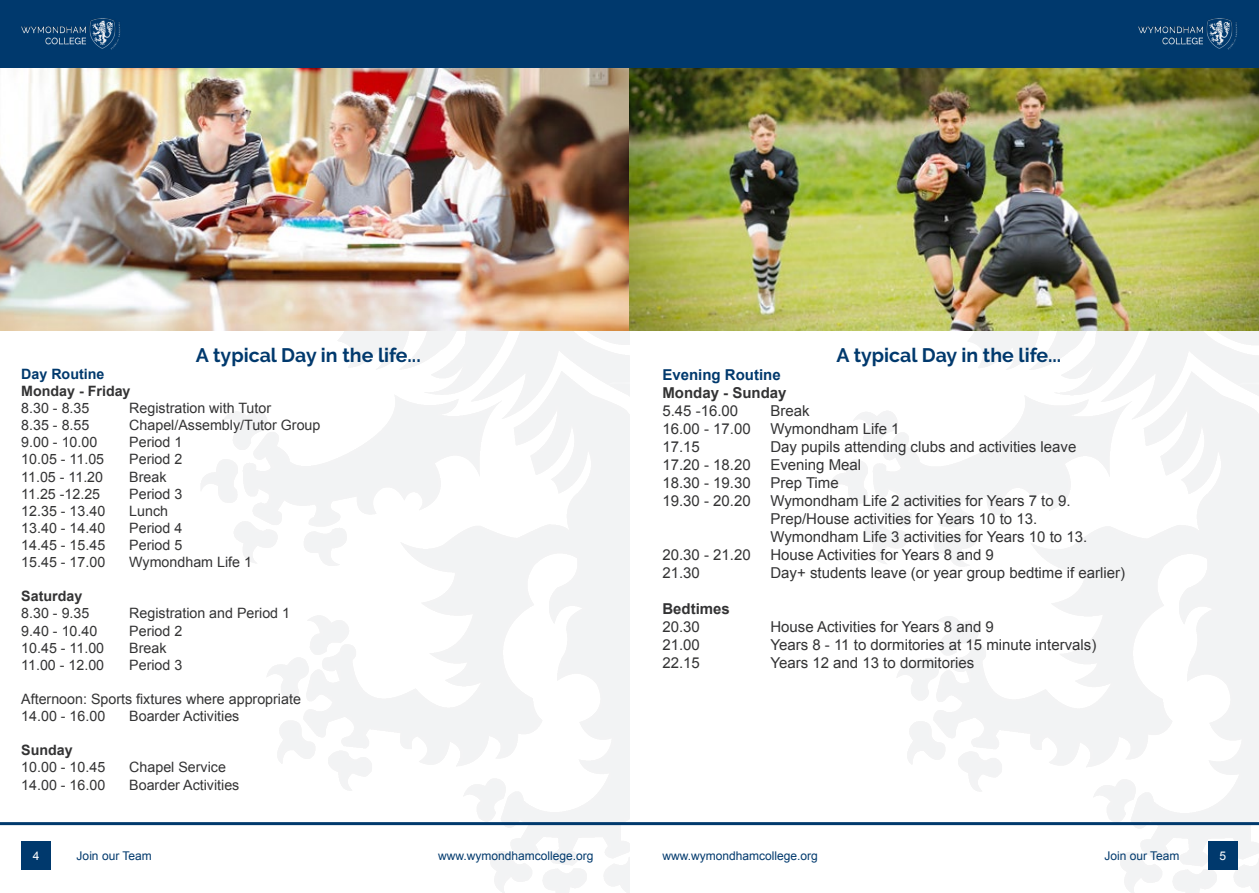
<style>
.page{position:relative;width:1259px;height:893px;background:#fff}
.page>*{position:absolute;margin:0;border:0;box-sizing:border-box;transform-origin:0 0}
.t1{font:700 19.5px "Raleway";color:#00396d}
.t2{font:15px/18px "Arial";color:#333334}
.t3{font:700 15px "Arial";color:#333334}
.t4{font:700 15px "Arial";color:#00396d}
.t5{font:14.25px/17.1px "Arial";color:#333334}
.t6{font:700 14.25px "Arial";color:#333334}
.t7{font:700 14.25px "Arial";color:#00396d}
.t8{font:12px "Arial";color:#00396d}
.t9{font:12px "Arial";color:#fff}
</style>
<div class="page">
<img style="left:696px;top:331px;width:563px;height:562px">
<div style="left:0;top:0;width:629px;height:68px;background:#00396d"></div>
<div style="left:21px;top:841px;width:30px;height:29px;background:#00396d"></div>
<div style="left:629px;top:0;width:630px;height:68px;background:#00396d"></div>
<div style="left:1208px;top:841px;width:29px;height:29px;background:#00396d"></div>
<hr style="left:0;top:822px;width:1259px;height:3px;background:#00396d">
<img style="left:21px;top:19px;width:99px;height:31px">
<img style="left:1138px;top:19px;width:99px;height:31px">
<img style="left:0;top:68px;width:1259px;height:263px">
<h1 class="t1" style="left:196px;top:344px;width:226px">A typical Day in the life...</h1>
<p class="t7" style="left:21px;top:364px;width:85px">Day Routine</p>
<p class="t6" style="left:21px;top:382px;width:111px">Monday - Friday</p>
<p class="t5" style="left:21px;top:400px;width:70px">8.30 - 8.35</p>
<p class="t5" style="left:129px;top:400px;width:143px">Registration with Tutor</p>
<p class="t5" style="left:21px;top:417px;width:70px">8.35 - 8.55</p>
<p class="t5" style="left:129px;top:417px;width:193px">Chapel/Assembly/Tutor Group</p>
<p class="t5" style="left:21px;top:434px;width:78px">9.00 - 10.00</p>
<p class="t5" style="left:129px;top:434px;width:55px">Period 1</p>
<p class="t5" style="left:21px;top:451px;width:84px">10.05 - 11.05</p>
<p class="t5" style="left:129px;top:451px;width:55px">Period 2</p>
<p class="t5" style="left:21px;top:468px;width:83px">11.05 - 11.20</p>
<p class="t5" style="left:129px;top:468px;width:39px">Break</p>
<p class="t5" style="left:21px;top:485px;width:80px">11.25 -12.25</p>
<p class="t5" style="left:129px;top:485px;width:55px">Period 3</p>
<p class="t5" style="left:21px;top:502px;width:85px">12.35 - 13.40</p>
<p class="t5" style="left:129px;top:502px;width:40px">Lunch</p>
<p class="t5" style="left:21px;top:519px;width:85px">13.40 - 14.40</p>
<p class="t5" style="left:129px;top:519px;width:55px">Period 4</p>
<p class="t5" style="left:21px;top:537px;width:85px">14.45 - 15.45</p>
<p class="t5" style="left:129px;top:537px;width:55px">Period 5</p>
<p class="t5" style="left:21px;top:554px;width:85px">15.45 - 17.00</p>
<p class="t5" style="left:129px;top:554px;width:124px">Wymondham Life 1</p>
<p class="t6" style="left:21px;top:587px;width:62px">Saturday</p>
<p class="t5" style="left:21px;top:605px;width:70px">8.30 - 9.35</p>
<p class="t5" style="left:129px;top:605px;width:162px">Registration and Period 1</p>
<p class="t5" style="left:21px;top:622px;width:78px">9.40 - 10.40</p>
<p class="t5" style="left:129px;top:622px;width:55px">Period 2</p>
<p class="t5" style="left:21px;top:639px;width:84px">10.45 - 11.00</p>
<p class="t5" style="left:129px;top:639px;width:39px">Break</p>
<p class="t5" style="left:21px;top:656px;width:84px">11.00 - 12.00</p>
<p class="t5" style="left:129px;top:656px;width:55px">Period 3</p>
<p class="t5" style="left:21px;top:690px;width:281px">Afternoon: Sports fixtures where appropriate<br>14.00 - 16.00</p>
<p class="t5" style="left:129px;top:708px;width:112px">Boarder Activities</p>
<p class="t6" style="left:21px;top:741px;width:53px">Sunday</p>
<p class="t5" style="left:21px;top:759px;width:85px">10.00 - 10.45</p>
<p class="t5" style="left:129px;top:759px;width:98px">Chapel Service</p>
<p class="t5" style="left:21px;top:777px;width:85px">14.00 - 16.00</p>
<p class="t5" style="left:129px;top:777px;width:112px">Boarder Activities</p>
<h1 class="t1" style="left:836px;top:344px;width:226px">A typical Day in the life...</h1>
<p class="t4" style="left:662px;top:365px;width:120px">Evening Routine</p>
<p class="t3" style="left:662px;top:383px;width:126px">Monday - Sunday</p>
<p class="t2" style="left:662px;top:402px;width:77px">5.45 -16.00</p>
<p class="t2" style="left:770px;top:402px;width:41px">Break</p>
<p class="t2" style="left:662px;top:420px;width:90px">16.00 - 17.00</p>
<p class="t2" style="left:770px;top:420px;width:131px">Wymondham Life 1</p>
<p class="t2" style="left:662px;top:438px;width:39px">17.15</p>
<p class="t2" style="left:770px;top:438px;width:307px">Day pupils attending clubs and activities leave</p>
<p class="t2" style="left:662px;top:456px;width:90px">17.20 - 18.20</p>
<p class="t2" style="left:770px;top:456px;width:92px">Evening Meal</p>
<p class="t2" style="left:662px;top:474px;width:90px">18.30 - 19.30</p>
<p class="t2" style="left:770px;top:474px;width:70px">Prep Time</p>
<p class="t2" style="left:662px;top:492px;width:90px">19.30 - 20.20</p>
<p class="t2" style="left:770px;top:492px;width:318px">Wymondham Life 2 activities for Years 7 to 9.<br>Prep/House activities for Years 10 to 13.<br>Wymondham Life 3 activities for Years 10 to 13.</p>
<p class="t2" style="left:662px;top:546px;width:90px">20.30 - 21.20</p>
<p class="t2" style="left:770px;top:546px;width:225px">House Activities for Years 8 and 9</p>
<p class="t2" style="left:662px;top:564px;width:39px">21.30</p>
<p class="t2" style="left:770px;top:564px;width:356px">Day+ students leave (or year group bedtime if earlier)</p>
<p class="t3" style="left:662px;top:599px;width:69px">Bedtimes</p>
<p class="t2" style="left:662px;top:618px;width:39px">20.30</p>
<p class="t2" style="left:770px;top:618px;width:225px">House Activities for Years 8 and 9</p>
<p class="t2" style="left:662px;top:636px;width:39px">21.00</p>
<p class="t2" style="left:770px;top:636px;width:327px">Years 8 - 11 to dormitories at 15 minute intervals)</p>
<p class="t2" style="left:662px;top:654px;width:39px">22.15</p>
<p class="t2" style="left:770px;top:654px;width:205px">Years 12 and 13 to dormitories</p>
<p class="t9" style="left:33px;top:848px;width:8px">4</p>
<p class="t8" style="left:77px;top:848px;width:77px">Join our Team</p>
<p class="t8" style="left:438px;top:848px;width:157px">www.wymondhamcollege.org</p>
<p class="t8" style="left:662px;top:848px;width:157px">www.wymondhamcollege.org</p>
<p class="t8" style="left:1104px;top:848px;width:77px">Join our Team</p>
<p class="t9" style="left:1219px;top:848px;width:8px">5</p>
</div>
